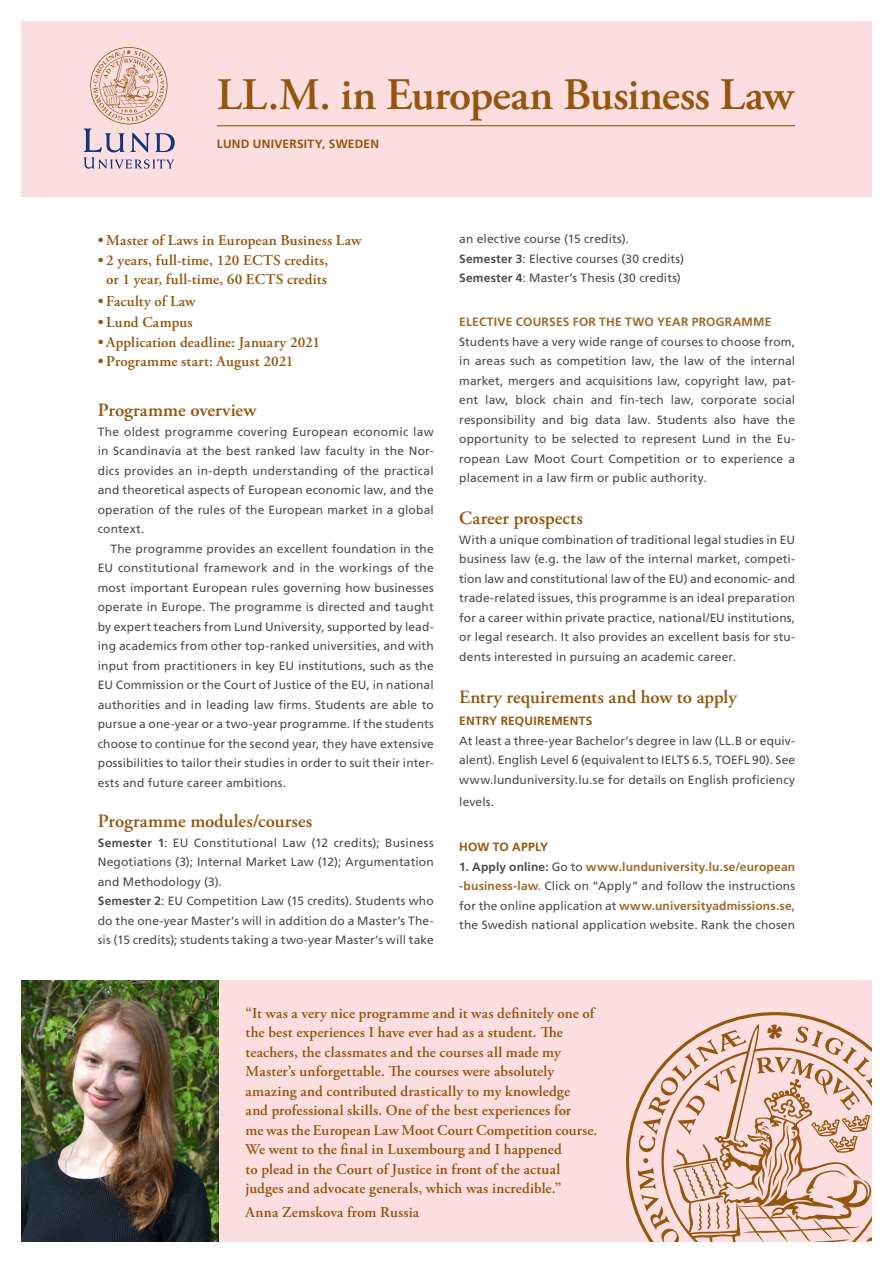
<style>
.page{position:relative;width:893px;height:1263px;background:#fff}
.page>*{position:absolute;margin:0;border:0;box-sizing:border-box;transform-origin:0 0}
.Headline___Programme{font:600 45px "Adobe Garamond Pro";letter-spacing:-.015em;color:#94550c}
.SubHEADLINE{font:600 18.75px "Adobe Garamond Pro";color:#94550c}
.SubHeadline_2{font:600 18.75px "Adobe Garamond Pro";color:#94550c}
.quote{font:600 15px/19.5px "Adobe Garamond Pro";letter-spacing:.01em;color:#94550c;text-align:center}
.kurser_bodycopy{font:12px/19.5px "Frutiger LT Std";letter-spacing:.01em;color:#4b4c4d;text-align:justify}
.SubHeadline_2-2{font:12px/19.5px "Frutiger LT Std";letter-spacing:.01em;color:#4b4c4d;text-align:justify}
.t1{font:700 12px "Frutiger LT Std";letter-spacing:.02em;color:#a16829}
.SubHeadline_2-3{font:700 12px "Frutiger LT Std";letter-spacing:.015em;color:#94550c}
.Chapter{font:700 12px "Frutiger LT Std";letter-spacing:.02em;color:#94550c}
.s1{font-weight:700}
.s2{font-weight:700;color:#a16829}
</style>
<div class="page">
<div style="left:21px;top:980px;width:851px;height:262px;background:#fcdee1"></div>
<div style="left:21px;top:21px;width:851px;height:176px;background:#fcdee1"></div>
<hr style="left:217px;top:125px;width:578px;height:1px;background:#94550c">
<img style="left:21px;top:980px;width:198px;height:262px">
<svg style="left:84px;top:47px;width:91px;height:122px"></svg>
<svg style="left:626px;top:1012px;width:203px;height:208px"></svg>
<svg style="left:638px;top:1022px;width:234px;height:220px"></svg>
<p class="Headline___Programme" style="left:217px;top:69px;width:578px">LL.M. in European Business Law</p>
<p class="Chapter" style="left:217px;top:137px;width:164px">LUND UNIVERSITY, SWEDEN</p>
<p class="quote" style="left:98px;top:231px;width:265px">• Master of Laws in European Business Law</p>
<p class="quote" style="left:98px;top:250px;width:232px">• 2 years, full-time, 120 ECTS credits, or 1 year, full-time, 60 ECTS credits</p>
<p class="quote" style="left:98px;top:291px;width:99px">• Faculty of Law</p>
<p class="quote" style="left:98px;top:313px;width:96px">• Lund Campus</p>
<p class="quote" style="left:98px;top:332px;width:224px">• Application deadline: January 2021</p>
<p class="quote" style="left:98px;top:352px;width:197px">• Programme start: August 2021</p>
<p class="SubHEADLINE" style="left:98px;top:400px;width:160px">Programme overview</p>
<p class="kurser_bodycopy" style="left:98px;top:422px;width:337px">The oldest programme covering European economic law in Scandinavia at the best ranked law faculty in the Nor&shy;dics provides an in-depth understanding of the practical and theoretical aspects of European economic law, and the operation of the rules of the European market in a global context.</p>
<p class="kurser_bodycopy" style="left:98px;top:539px;width:337px;text-indent:13px">The programme provides an excellent foundation in the EU constitutional framework and in the workings of the most important European rules governing how businesses operate in Europe. The programme is directed and taught by expert teachers from Lund University, supported by lead&shy;ing academics from other top-ranked universities, and with input from practitioners in key EU institutions, such as the EU Commission or the Court of Justice of the EU, in national authorities and in leading law firms. Students are able to pursue a one-year or a two-year programme. If the students choose to continue for the second year, they have extensive possibilities to tailor their studies in order to suit their inter&shy;ests and future career ambitions.</p>
<p class="SubHEADLINE" style="left:98px;top:811px;width:216px">Programme modules/courses</p>
<p class="SubHeadline_2-2" style="left:98px;top:833px;width:337px"><span class="s1">Semester 1</span>: EU Constitutional Law (12 credits); Business Negotiations (3); Internal Market Law (12); Argumentation and Methodology (3).</p>
<p class="SubHeadline_2-2" style="left:98px;top:892px;width:337px"><span class="s1">Semester 2</span>: EU Competition Law (15 credits). Students who do the one-year Master’s will in addition do a Master’s The&shy;sis (15 credits); students taking a two-year Master’s will take</p>
<p class="SubHeadline_2-2" style="left:459px;top:229px;width:171px">an elective course (15 credits).</p>
<p class="SubHeadline_2-2" style="left:459px;top:249px;width:226px"><span class="s1">Semester 3</span>: Elective courses (30 credits)</p>
<p class="SubHeadline_2-2" style="left:459px;top:268px;width:223px"><span class="s1">Semester 4</span>: Master’s Thesis (30 credits)</p>
<p class="t1" style="left:459px;top:315px;width:314px">ELECTIVE COURSES FOR THE TWO YEAR PROGRAMME</p>
<p class="kurser_bodycopy" style="left:459px;top:332px;width:337px">Students have a very wide range of courses to choose from, in areas such as competition law, the law of the internal market, mergers and acquisitions law, copyright law, pat&shy;ent law, block chain and fin-tech law, corporate social responsibility and big data law. Students also have the opportunity to be selected to represent Lund in the Eu&shy;ropean Law Moot Court Competition or to experience a placement in a law firm or public authority.</p>
<p class="SubHeadline_2" style="left:459px;top:507px;width:125px">Career prospects</p>
<p class="SubHeadline_2-2" style="left:459px;top:530px;width:337px">With a unique combination of traditional legal studies in EU business law (e.g. the law of the internal market, competi&shy;tion law and constitutional law of the EU) and economic- and trade-related issues, this programme is an ideal preparation for a career within private practice, national/EU institutions, or legal research. It also provides an excellent basis for stu&shy;dents interested in pursuing an academic career.</p>
<p class="SubHEADLINE" style="left:459px;top:686px;width:279px">Entry requirements and how to apply</p>
<p class="SubHeadline_2-3" style="left:459px;top:714px;width:135px">ENTRY REQUIREMENTS</p>
<p class="SubHeadline_2-2" style="left:459px;top:731px;width:337px">At least a three-year Bachelor’s degree in law (LL.B or equiv&shy;alent). English Level 6 (equivalent to IELTS 6.5, TOEFL 90). See www.lunduniversity.lu.se for details on English proficiency</p>
<p class="SubHeadline_2-2" style="left:459px;top:792px;width:36px">levels.</p>
<p class="SubHeadline_2-3" style="left:459px;top:840px;width:90px">HOW TO APPLY</p>
<p class="SubHeadline_2-2" style="left:459px;top:857px;width:337px"><span class="s1">1. Apply online:</span> Go to <span class="s2">www.lunduniversity.lu.se/european -business-law</span>. Click on “Apply” and follow the instructions for the online application at <span class="s2">www.universityadmissions.se</span>, the Swedish national application website. Rank the chosen</p>
<p class="quote" style="left:246px;top:1003px;width:350px">“It was a very nice programme and it was definitely one of</p>
<p class="quote" style="left:246px;top:1023px;width:319px">the best experiences I have ever had as a student. The</p>
<p class="quote" style="left:246px;top:1042px;width:317px">teachers, the classmates and the courses all made my</p>
<p class="quote" style="left:246px;top:1062px;width:310px">Master’s unforgettable. The courses were absolutely</p>
<p class="quote" style="left:246px;top:1081px;width:326px">amazing and contributed drastically to my knowledge</p>
<p class="quote" style="left:246px;top:1101px;width:327px">and professional skills. One of the best experiences for</p>
<p class="quote" style="left:246px;top:1120px;width:353px;text-align:left">me was the European Law Moot Court Competition course.<br>We went to the final in Luxembourg and I happened</p>
<p class="quote" style="left:246px;top:1159px;width:316px">to plead in the Court of Justice in front of the actual</p>
<p class="quote" style="left:246px;top:1179px;width:317px">judges and advocate generals, which was incredible.”</p>
<p class="quote" style="left:246px;top:1203px;width:175px">Anna Zemskova from Russia</p>
</div>
